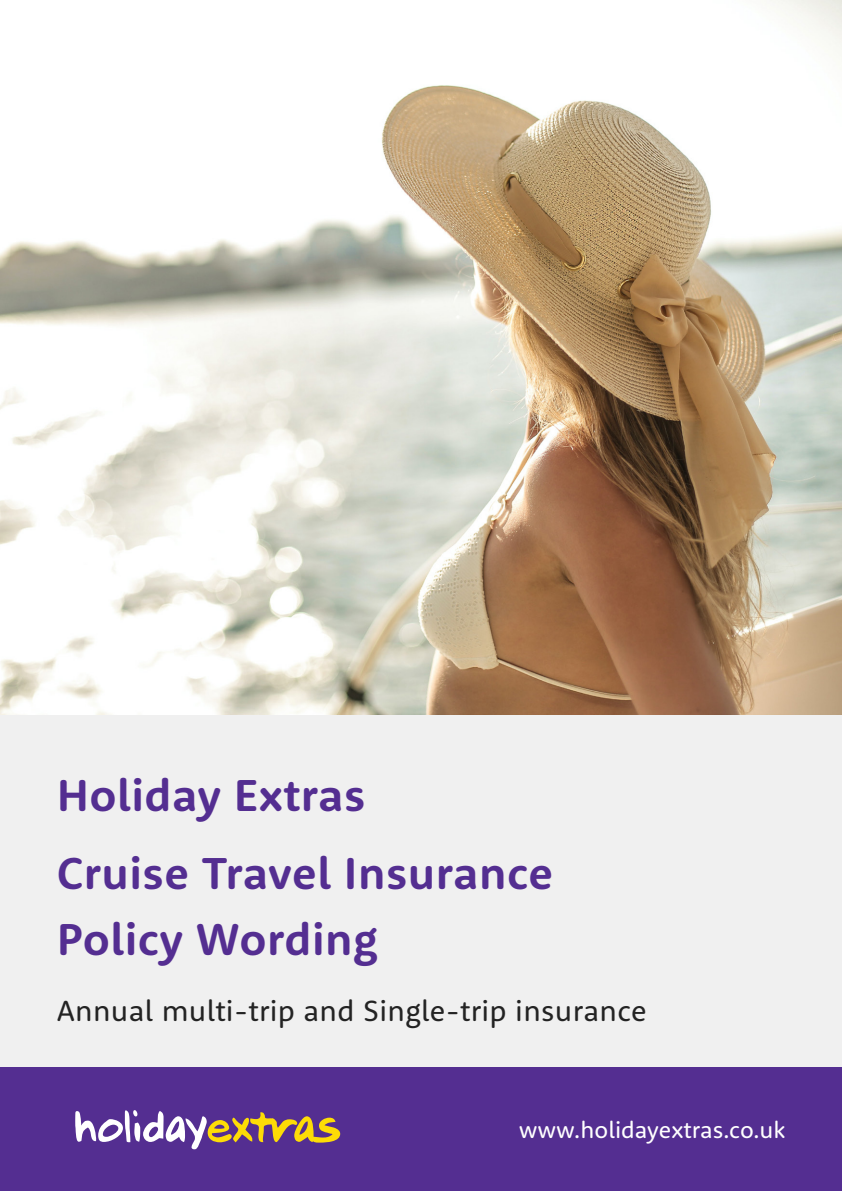
<style>
.page{position:relative;width:842px;height:1191px;background:#fff}
.page>*{position:absolute;margin:0;border:0;box-sizing:border-box;transform-origin:0 0}
.t1{font:700 46px/77.4px "Holiday Extras Sans";letter-spacing:.01em;color:#542e91}
.t2{font:30px "Holiday Extras Sans";letter-spacing:.01em;color:#232323}
.t3{font:24px "Holiday Extras Sans";color:#fff}
</style>
<div class="page">
<div style="left:0;top:1066px;width:842px;height:125px;background:#542e91"></div>
<div style="left:0;top:714px;width:842px;height:352px;background:#f0f0f0"></div>
<img style="left:0;top:0;width:842px;height:714px">
<svg style="left:75px;top:1110px;width:265px;height:39px"></svg>
<p class="t1" style="left:57px;top:755px;width:498px">Holiday Extras<br>Cruise Travel Insurance</p>
<p class="t1" style="left:57px;top:899px;width:322px">Policy Wording</p>
<p class="t2" style="left:57px;top:991px;width:592px">Annual multi-trip and Single-trip insurance</p>
<p class="t3" style="left:519px;top:1113px;width:268px">www.holidayextras.co.uk</p>
</div>
